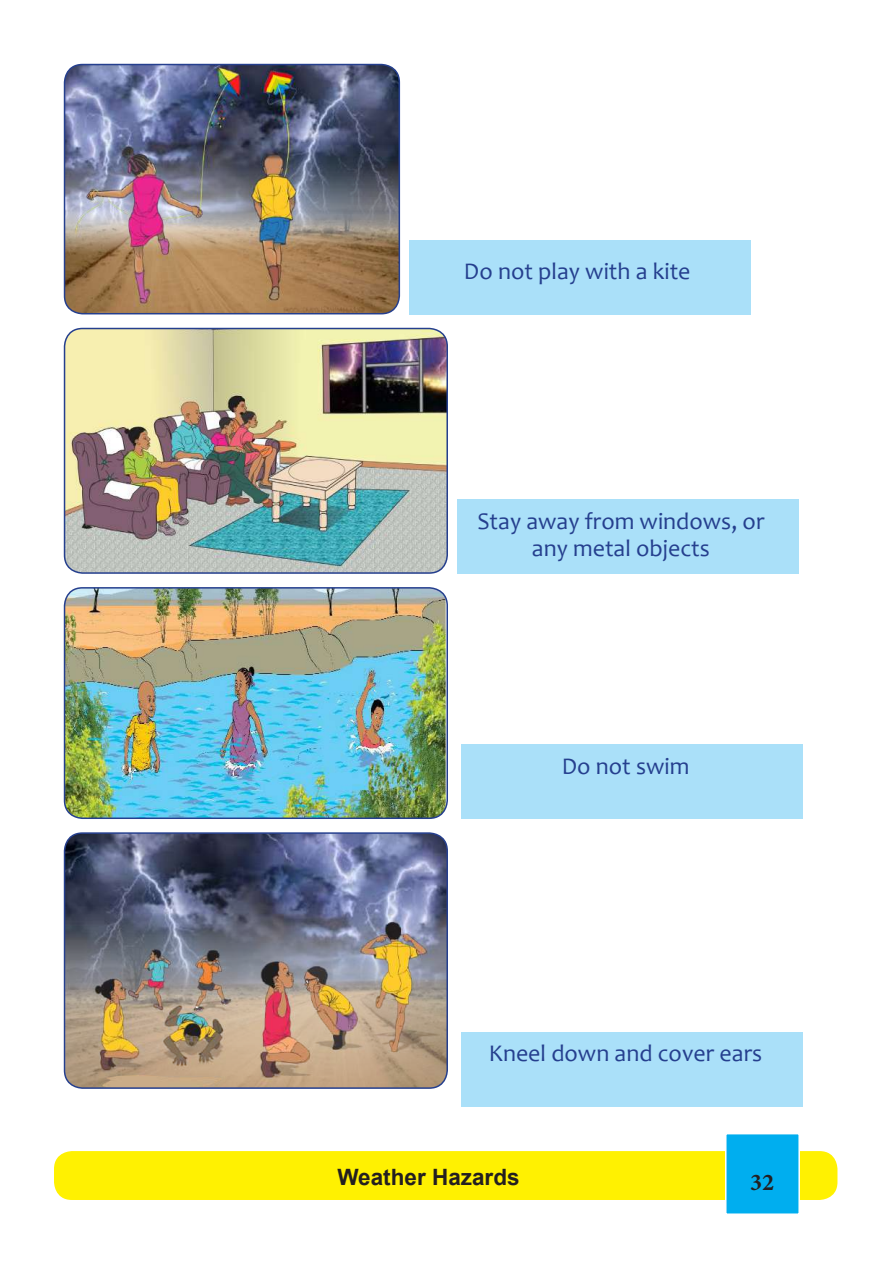
<style>
.page{position:relative;width:893px;height:1263px;background:#fff}
.page>*{position:absolute;margin:0;border:0;box-sizing:border-box;transform-origin:0 0}
.t1{font:24px/27px "Candara";color:#253f8e;text-align:center}
.t2{font:700 24px "Minion Pro";color:#231f20}
.t3{font:700 22.5px "Arial";color:#231f20}
</style>
<div class="page">
<img style="left:65px;top:65px;width:334px;height:249px">
<div style="left:64px;top:64px;width:336px;height:250px;border:2px solid #253f8e;border-radius:18px"></div>
<div style="left:409px;top:240px;width:341px;height:74px;background:#aae0f9"></div>
<img style="left:65px;top:328px;width:382px;height:245px">
<div style="left:64px;top:328px;width:384px;height:246px;border:2px solid #253f8e;border-radius:18px"></div>
<div style="left:457px;top:499px;width:341px;height:75px;background:#aae0f9"></div>
<img style="left:65px;top:588px;width:381px;height:230px">
<div style="left:64px;top:587px;width:384px;height:232px;border:2px solid #253f8e;border-radius:18px"></div>
<div style="left:462px;top:745px;width:341px;height:74px;background:#aae0f9"></div>
<img style="left:65px;top:833px;width:382px;height:255px">
<div style="left:64px;top:832px;width:384px;height:257px;border:2px solid #253f8e;border-radius:18px"></div>
<div style="left:462px;top:1032px;width:341px;height:75px;background:#aae0f9"></div>
<div style="left:54px;top:1151px;width:783px;height:49px;background:#fff101;border-radius:18px"></div>
<div style="left:725px;top:1133px;width:75px;height:82px;background:#00aeef;border:2px solid #fff"></div>
<p class="t1" style="left:464px;top:257px;width:228px">Do not play with a kite</p>
<p class="t1" style="left:477px;top:507px;width:289px">Stay away from windows, or any metal objects</p>
<p class="t1" style="left:562px;top:752px;width:129px">Do not swim</p>
<p class="t1" style="left:489px;top:1040px;width:275px">Kneel down and cover ears</p>
<p class="t3" style="left:337px;top:1161px;width:184px">Weather Hazards</p>
<p class="t2" style="left:750px;top:1165px;width:25px">32</p>
</div>
